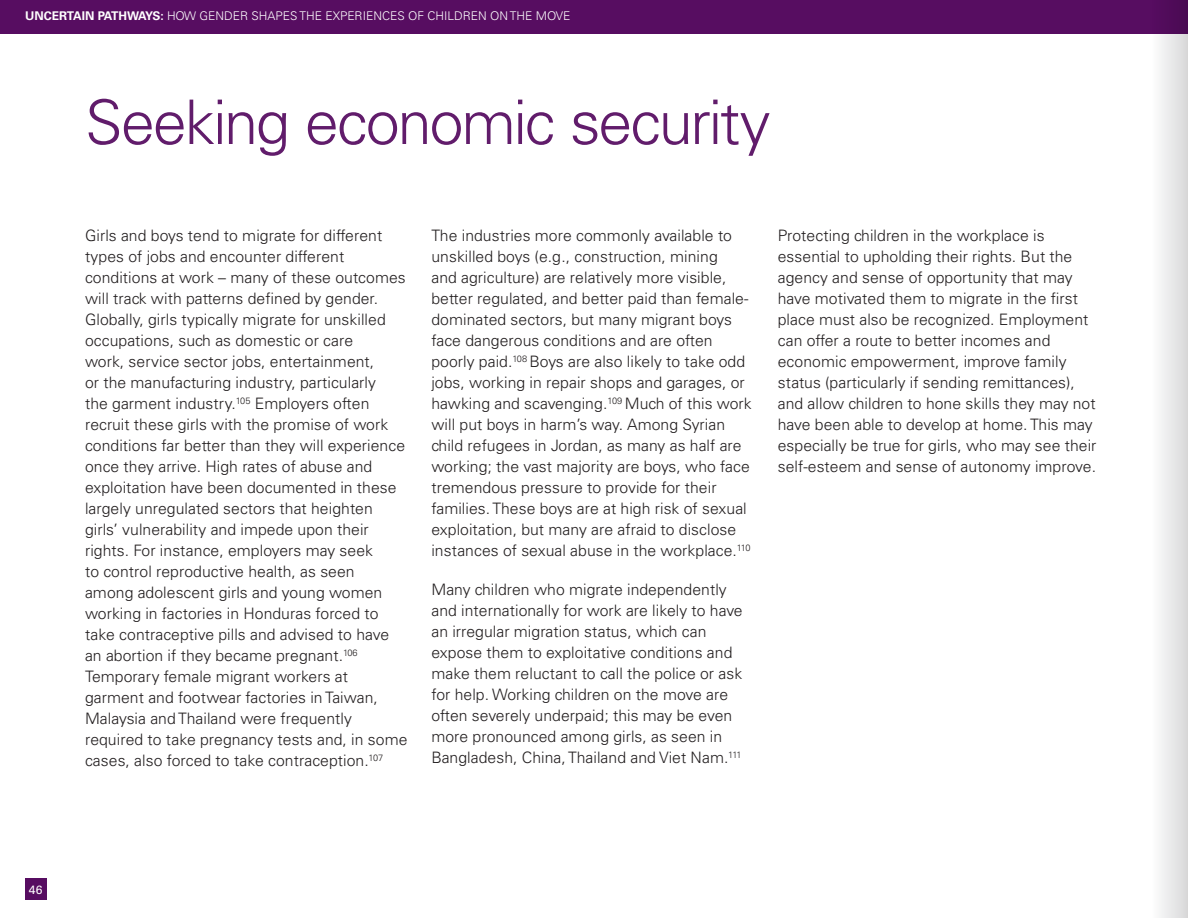
<style>
.page{position:relative;width:1188px;height:918px;background:#fff}
.page>*{position:absolute;margin:0;border:0;box-sizing:border-box;transform-origin:0 0}
.t1{font:300 61.5px "Univers LT Std";letter-spacing:-.035em;color:#611c6b}
.Body{font:300 15.75px/21px "Univers LT Std";letter-spacing:.005em;color:#231f20}
.t2{font:300 12px "Univers LT Std";color:#fff}
.t3{font:12px "Univers LT Std";color:#fff}
.s1{font-weight:700}
</style>
<div class="page">
<div style="left:0;top:0;width:1188px;height:34px;background:#570d61"></div>
<div style="left:25px;top:879px;width:21px;height:21px;background:#570d61"></div>
<svg style="left:1161px;top:0;width:26px;height:918px"></svg>
<hr style="left:1187px;top:0;width:1px;height:918px;background:#d7d6d6">
<p class="t2" style="left:25px;top:9px;width:547px"><span class="s1">UNCERTAIN PATHWAYS:</span> HOW GENDER SHAPES THE EXPERIENCES OF CHILDREN ON THE MOVE</p>
<h2 class="t1" style="left:85px;top:85px;width:687px">Seeking economic security</h2>
<p class="Body" style="left:85px;top:225px;width:324px">Girls and boys tend to migrate for different types of jobs and encounter different conditions at work – many of these outcomes will track with patterns defined by gender.<br>Globally, girls typically migrate for unskilled occupations, such as domestic or care<br>work, service sector jobs, entertainment,<br>or the manufacturing industry, particularly<br>the garment industry.<sup>105</sup> Employers often recruit these girls with the promise of work conditions far better than they will experience once they arrive. High rates of abuse and exploitation have been documented in these largely unregulated sectors that heighten girls’ vulnerability and impede upon their rights. For instance, employers may seek<br>to control reproductive health, as seen<br>among adolescent girls and young women working in factories in Honduras forced to take contraceptive pills and advised to have an abortion if they became pregnant.<sup>106<br></sup>Temporary female migrant workers at garment and footwear factories in Taiwan, Malaysia and Thailand were frequently required to take pregnancy tests and, in some cases, also forced to take contraception.<sup>107</sup></p>
<p class="Body" style="left:431px;top:225px;width:322px">The industries more commonly available to unskilled boys (e.g., construction, mining<br>and agriculture) are relatively more visible, better regulated, and better paid than female&shy;dominated sectors, but many migrant boys face dangerous conditions and are often poorly paid.<sup>108</sup> Boys are also likely to take odd jobs, working in repair shops and garages, or hawking and scavenging.<sup>109</sup> Much of this work will put boys in harm’s way. Among Syrian child refugees in Jordan, as many as half are working; the vast majority are boys, who face tremendous pressure to provide for their families. These boys are at high risk of sexual exploitation, but many are afraid to disclose instances of sexual abuse in the workplace.<sup>110</sup></p>
<p class="Body" style="left:431px;top:579px;width:313px">Many children who migrate independently and internationally for work are likely to have an irregular migration status, which can expose them to exploitative conditions and make them reluctant to call the police or ask for help. Working children on the move are often severely underpaid; this may be even more pronounced among girls, as seen in Bangladesh, China, Thailand and Viet Nam.<sup>111</sup></p>
<p class="Body" style="left:778px;top:225px;width:320px">Protecting children in the workplace is essential to upholding their rights. But the agency and sense of opportunity that may have motivated them to migrate in the first place must also be recognized. Employment can offer a route to better incomes and economic empowerment, improve family status (particularly if sending remittances), and allow children to hone skills they may not have been able to develop at home. This may especially be true for girls, who may see their self-esteem and sense of autonomy improve.</p>
<p class="t3" style="left:29px;top:882px;width:15px">46</p>
</div>
